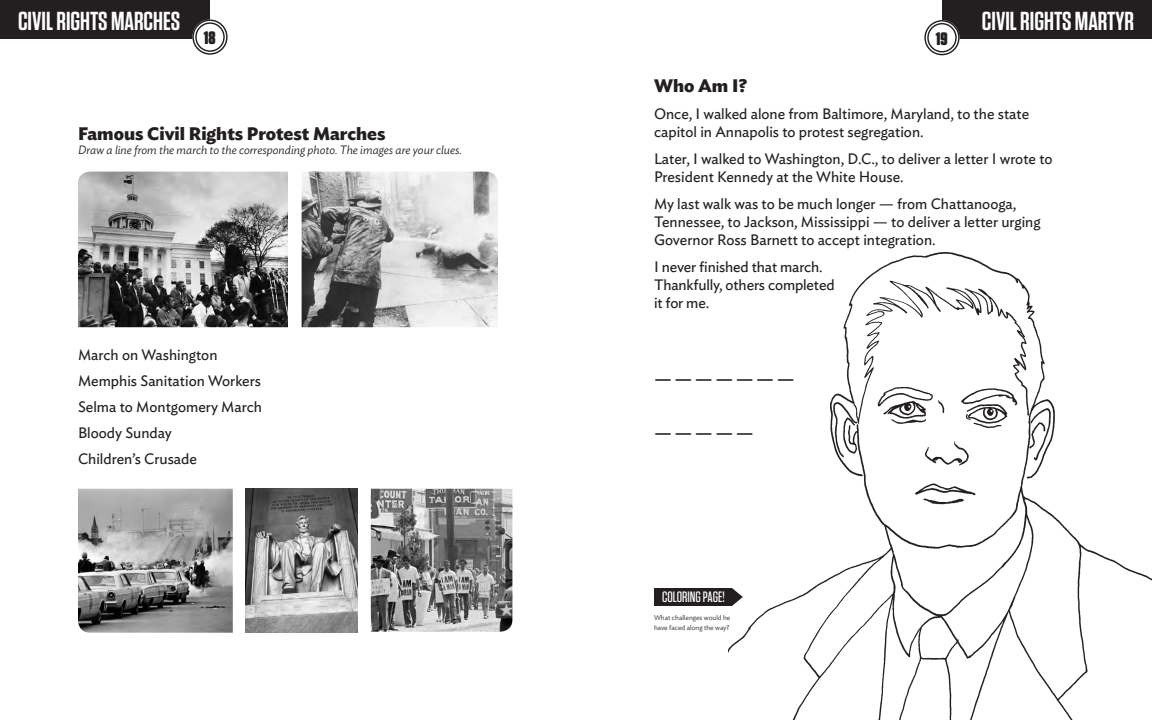
<style>
.page{position:relative;width:1152px;height:720px;background:#fff}
.page>*{position:absolute;margin:0;border:0;box-sizing:border-box;transform-origin:0 0}
.t1{font:600 26px "Tungsten";color:#fff}
.t2{font:20px "Gotham";color:#231f20}
.t3{font:700 18px "Ideal Sans";color:#231f20}
.t4{font:900 18px "Tungsten";color:#231f20}
.t5{font:15px/18px "Ideal Sans";color:#231f20}
.t6{font:500 15px "Tungsten";color:#fff}
.t7{font:italic 300 12px "Ideal Sans";color:#231f20}
.t8{font:300 7px/10px "Ideal Sans";color:#231f20}
</style>
<div class="page">
<img style="left:302px;top:172px;width:196px;height:155px">
<img style="left:246px;top:489px;width:112px;height:144px">
<img style="left:78px;top:172px;width:210px;height:155px">
<img style="left:78px;top:489px;width:155px;height:144px">
<img style="left:371px;top:489px;width:141px;height:143px">
<div style="left:942px;top:0;width:210px;height:39px;background:#231f20"></div>
<div style="left:0;top:0;width:210px;height:39px;background:#231f20"></div>
<img style="left:728px;top:251px;width:424px;height:469px">
<svg style="left:195px;top:22px;width:30px;height:31px"></svg>
<div style="left:192px;top:20px;width:36px;height:35px;border:4px solid #fff;border-radius:50%"></div>
<div style="left:192px;top:20px;width:36px;height:35px;border:1px solid #231f20;border-radius:50%"></div>
<div style="left:195px;top:22px;width:30px;height:30px;border:1px solid #231f20;border-radius:50%"></div>
<svg style="left:927px;top:22px;width:30px;height:31px"></svg>
<div style="left:924px;top:20px;width:36px;height:35px;border:4px solid #fff;border-radius:50%"></div>
<div style="left:924px;top:20px;width:36px;height:35px;border:1px solid #231f20;border-radius:50%"></div>
<div style="left:927px;top:23px;width:30px;height:29px;border:1px solid #231f20;border-radius:50%"></div>
<svg style="left:654px;top:588px;width:89px;height:18px"></svg>
<h1 class="t1" style="left:18px;top:7px;width:164px">CIVIL RIGHTS MARCHES</h1>
<h1 class="t1" style="left:982px;top:7px;width:154px">CIVIL RIGHTS MARTYR</h1>
<p class="t4" style="left:204px;top:28px;width:13px">18</p>
<p class="t4" style="left:936px;top:28px;width:13px">19</p>
<p class="t3" style="left:78px;top:120px;width:309px">Famous Civil Rights Protest Marches</p>
<p class="t7" style="left:78px;top:141px;width:385px">Draw a line from the march to the corresponding photo. The images are your clues.</p>
<p class="t5" style="left:78px;top:341px;width:186px;line-height:26px">March on Washington<br>Memphis Sanitation Workers<br>Selma to Montgomery March<br>Bloody Sunday<br>Children’s Crusade</p>
<p class="t3" style="left:654px;top:72px;width:95px">Who Am I?</p>
<p class="t5" style="left:654px;top:104px;width:377px">Once, I walked alone from Baltimore, Maryland, to the state capitol in Annapolis to protest segregation.</p>
<p class="t5" style="left:654px;top:149px;width:400px">Later, I walked to Washington, D.C., to deliver a letter I wrote to<br>President Kennedy at the White House.</p>
<p class="t5" style="left:654px;top:194px;width:388px">My last walk was to be much longer — from Chattanooga,<br>Tennessee, to Jackson, Mississippi — to deliver a letter urging<br>Governor Ross Barnett to accept integration.</p>
<p class="t5" style="left:654px;top:257px;width:182px">I never finished that march.<br>Thankfully, others completed it for me.</p>
<h2 class="t2" style="left:654px;top:368px;width:142px">— — — — — — —</h2>
<h2 class="t2" style="left:654px;top:422px;width:101px">— — — — —</h2>
<p class="t6" style="left:662px;top:589px;width:64px">COLORING PAGE!</p>
<p class="t8" style="left:654px;top:612px;width:78px">What challenges would he have faced along the way?</p>
</div>
